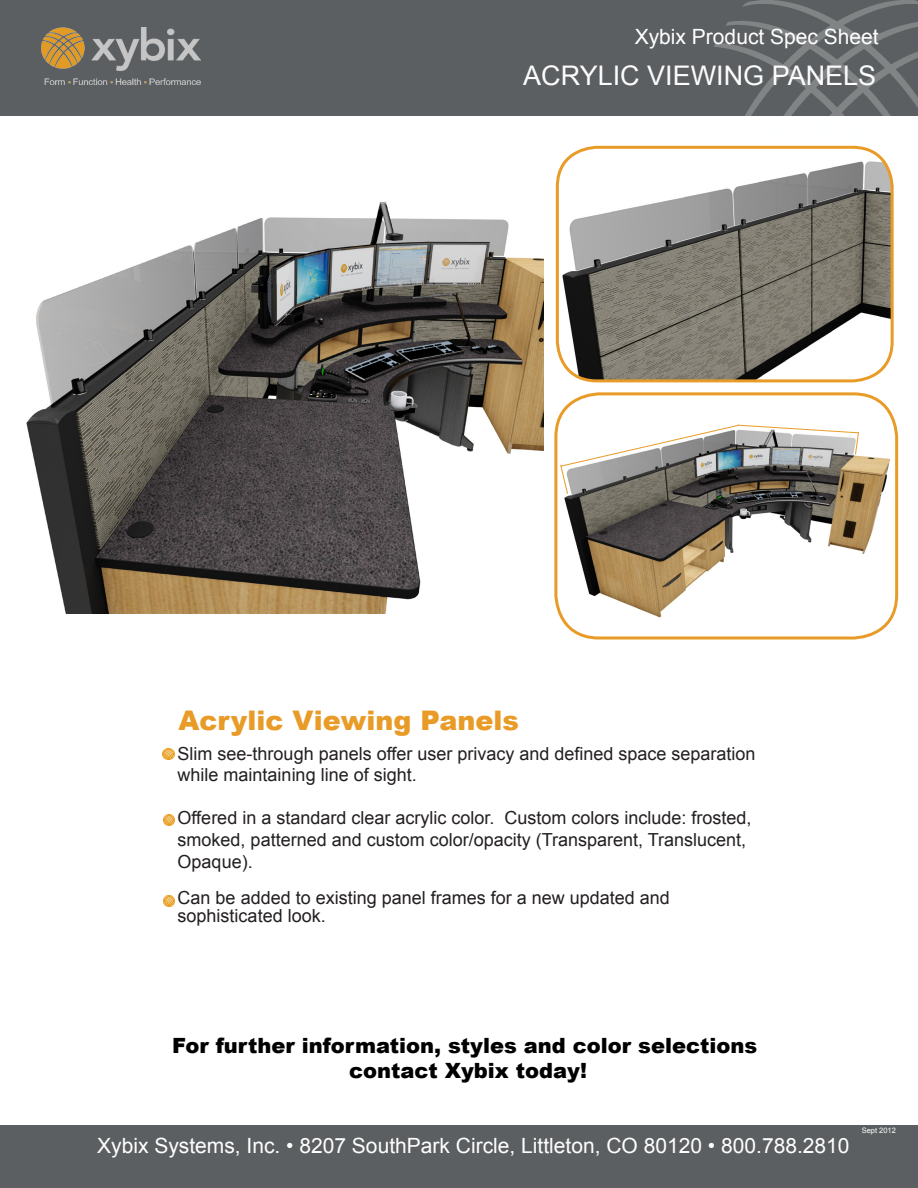
<style>
.page{position:relative;width:918px;height:1188px;background:#fff}
.page>*{position:absolute;margin:0;border:0;box-sizing:border-box;transform-origin:0 0}
.t1{font:27px "Arial";color:#fcfcfc}
.t2{font:900 27px "Arial";color:#e99b28}
.t3{font:21px "Arial";color:#fff}
.t4{font:900 21px/25.2px "Arial";color:#000;text-align:center}
.t5{font:18px/21.6px "Arial";color:#231f20}
.t6{font:7.5px "Arial";color:#fff}
</style>
<div class="page">
<div style="left:0;top:0;width:918px;height:115px;background:#5c5f61"></div>
<img style="left:715px;top:0;width:203px;height:147px">
<div style="left:0;top:1125px;width:918px;height:63px;background:#5c5f61"></div>
<img style="left:42px;top:28px;width:159px;height:56px">
<svg style="left:163px;top:749px;width:11px;height:11px"></svg>
<svg style="left:163px;top:814px;width:12px;height:11px"></svg>
<svg style="left:163px;top:895px;width:12px;height:11px"></svg>
<img style="left:26px;top:201px;width:518px;height:413px">
<img style="left:557px;top:147px;width:335px;height:234px">
<div style="left:556px;top:146px;width:338px;height:236px;border:3px solid #e99b28;border-radius:40px"></div>
<img style="left:560px;top:410px;width:333px;height:226px">
<div style="left:554px;top:392px;width:344px;height:248px;border:3px solid #e99b28;border-radius:43px"></div>
<svg style="left:560px;top:424px;width:299px;height:71px"></svg>
<p class="t3" style="left:635px;top:22px;width:245px">Xybix Product Spec Sheet</p>
<p class="t1" style="left:523px;top:57px;width:355px">ACRYLIC VIEWING PANELS</p>
<p class="t2" style="left:178px;top:701px;width:342px">Acrylic Viewing Panels</p>
<p class="t5" style="left:178px;top:743px;width:579px">Slim see-through panels offer user privacy and defined space separation while maintaining line of sight.</p>
<p class="t5" style="left:178px;top:807px;width:575px">Offered in a standard clear acrylic color. Custom colors include: frosted, smoked, patterned and custom color/opacity (Transparent, Translucent,<br>Opaque).</p>
<p class="t5" style="left:178px;top:888px;width:494px;line-height:18px">Can be added to existing panel frames for a new updated and sophisticated look.</p>
<p class="t4" style="left:172px;top:1032px;width:587px">For further information, styles and color selections contact Xybix today!</p>
<p class="t3" style="left:97px;top:1132px;width:754px">Xybix Systems, Inc. • 8207 SouthPark Circle, Littleton, CO 80120 • 800.788.2810</p>
<p class="t6" style="left:862px;top:1126px;width:36px">Sept 2012</p>
</div>
